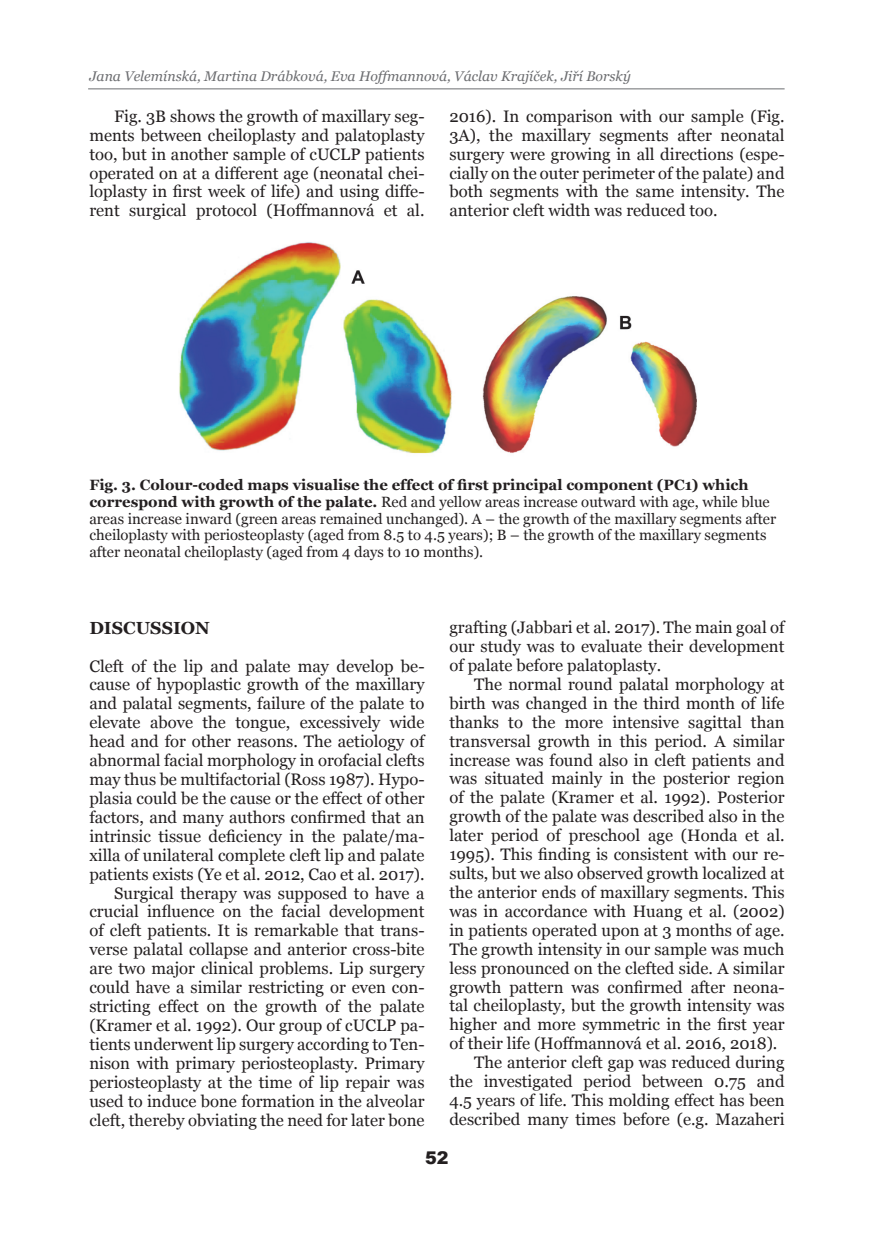
<style>
.page{position:relative;width:874px;height:1241px;background:#fff}
.page>*{position:absolute;margin:0;border:0;box-sizing:border-box;transform-origin:0 0}
.t1{font:700 17.5px "Georgia";color:#231f20}
.t2{font:900 17.5px "Arial";color:#231f20}
.t3{font:16.62px/18.9px "Georgia";color:#231f20;text-align:justify}
.t4{font:14.88px/16.6px "Georgia";color:#231f20}
.t5{font:italic 14px "Georgia";color:#6c6d70}
.s1{font-weight:700}
</style>
<div class="page">
<img style="left:179px;top:242px;width:518px;height:212px">
<hr style="left:88px;top:88px;width:696px;height:1px;background:#6c6d70">
<p class="t5" style="left:89px;top:67px;width:542px">Jana Velemínská, Martina Drábková, Eva Hoffmannová, Václav Krajíček, Jiří Borský</p>
<p class="t3" style="left:89px;top:107px;width:336px;text-indent:25px">Fig. 3B shows the growth of maxillary seg&shy;ments between cheiloplasty and palatoplasty too, but in another sample of cUCLP patients operated on at a different age (neonatal chei&shy;loplasty in first week of life) and using diffe&shy;rent surgical protocol (Hoffmannová et al.</p>
<p class="t3" style="left:449px;top:107px;width:336px">2016). In comparison with our sample (Fig.<br>3A), the maxillary segments after neonatal surgery were growing in all directions (espe&shy;cially on the outer perimeter of the palate) and both segments with the same intensity. The anterior cleft width was reduced too.</p>
<p class="t4" style="left:89px;top:477px;width:688px"><span class="s1">Fig. 3. Colour-coded maps visualise the effect of first principal component (PC1) which correspond with growth of the palate.</span> Red and yellow areas increase outward with age, while blue areas increase inward (green areas remained unchanged). A – the growth of the maxillary segments after cheiloplasty with periosteoplasty (aged from 8.5 to 4.5 years); B – the growth of the maxillary segments after neonatal cheiloplasty (aged from 4 days to 10 months).</p>
<p class="t1" style="left:89px;top:616px;width:28px">DISCUSSION</p>
<p class="t3" style="left:89px;top:656px;width:336px;text-align:right">Cleft of the lip and palate may develop be&shy;cause of hypoplastic growth of the maxillary and palatal segments, failure of the palate to elevate above the tongue, excessively wide head and for other reasons. The aetiology of abnormal facial morphology in orofacial clefts may thus be multifactorial (Ross 1987). Hypo&shy;plasia could be the cause or the effect of other factors, and many authors confirmed that an intrinsic tissue deficiency in the palate/ma&shy;xilla of unilateral complete cleft lip and palate patients exists (Ye et al. 2012, Cao et al. 2017).<br>Surgical therapy was supposed to have a crucial influence on the facial development of cleft patients. It is remarkable that trans&shy;verse palatal collapse and anterior cross-bite are two major clinical problems. Lip surgery could have a similar restricting or even con&shy;stricting effect on the growth of the palate (Kramer et al. 1992). Our group of cUCLP pa&shy;tients underwent lip surgery according to Ten&shy;nison with primary periosteoplasty. Primary periosteoplasty at the time of lip repair was used to induce bone formation in the alveolar cleft, thereby obviating the need for later bone</p>
<p class="t3" style="left:449px;top:618px;width:336px">grafting (Jabbari et al. 2017). The main goal of our study was to evaluate their development of palate before palatoplasty.</p>
<p class="t3" style="left:474px;top:675px;width:312px">The normal round palatal morphology at</p>
<p class="t3" style="left:449px;top:693px;width:336px">birth was changed in the third month of life</p>
<p class="t3" style="left:449px;top:712px;width:336px">thanks to the more intensive sagittal than</p>
<p class="t3" style="left:449px;top:731px;width:336px">transversal growth in this period. A similar</p>
<p class="t3" style="left:449px;top:750px;width:336px">increase was found also in cleft patients and</p>
<p class="t3" style="left:449px;top:769px;width:336px">was situated mainly in the posterior region</p>
<p class="t3" style="left:449px;top:788px;width:336px">of the palate (Kramer et al. 1992). Posterior</p>
<p class="t3" style="left:449px;top:807px;width:336px">growth of the palate was described also in the</p>
<p class="t3" style="left:449px;top:826px;width:336px">later period of preschool age (Honda et al.</p>
<p class="t3" style="left:449px;top:845px;width:336px">1995). This finding is consistent with our re-</p>
<p class="t3" style="left:449px;top:864px;width:336px">sults, but we also observed growth localized at</p>
<p class="t3" style="left:449px;top:883px;width:336px">the anterior ends of maxillary segments. This</p>
<p class="t3" style="left:449px;top:901px;width:336px">was in accordance with Huang et al. (2002)</p>
<p class="t3" style="left:449px;top:920px;width:336px">in patients operated upon at 3 months of age.</p>
<p class="t3" style="left:449px;top:939px;width:336px">The growth intensity in our sample was much</p>
<p class="t3" style="left:449px;top:958px;width:336px">less pronounced on the clefted side. A similar</p>
<p class="t3" style="left:449px;top:977px;width:336px">growth pattern was confirmed after neona-</p>
<p class="t3" style="left:449px;top:996px;width:336px">tal cheiloplasty, but the growth intensity was</p>
<p class="t3" style="left:449px;top:1015px;width:336px">higher and more symmetric in the first year</p>
<p class="t3" style="left:449px;top:1034px;width:329px">of their life (Hoffmannová et al. 2016, 2018).</p>
<p class="t3" style="left:474px;top:1053px;width:312px">The anterior cleft gap was reduced during</p>
<p class="t3" style="left:449px;top:1072px;width:336px">the investigated period between 0.75 and</p>
<p class="t3" style="left:449px;top:1090px;width:336px">4.5 years of life. This molding effect has been</p>
<p class="t3" style="left:449px;top:1109px;width:336px">described many times before (e.g. Mazaheri</p>
<p class="t2" style="left:425px;top:1144px;width:25px">52</p>
</div>
